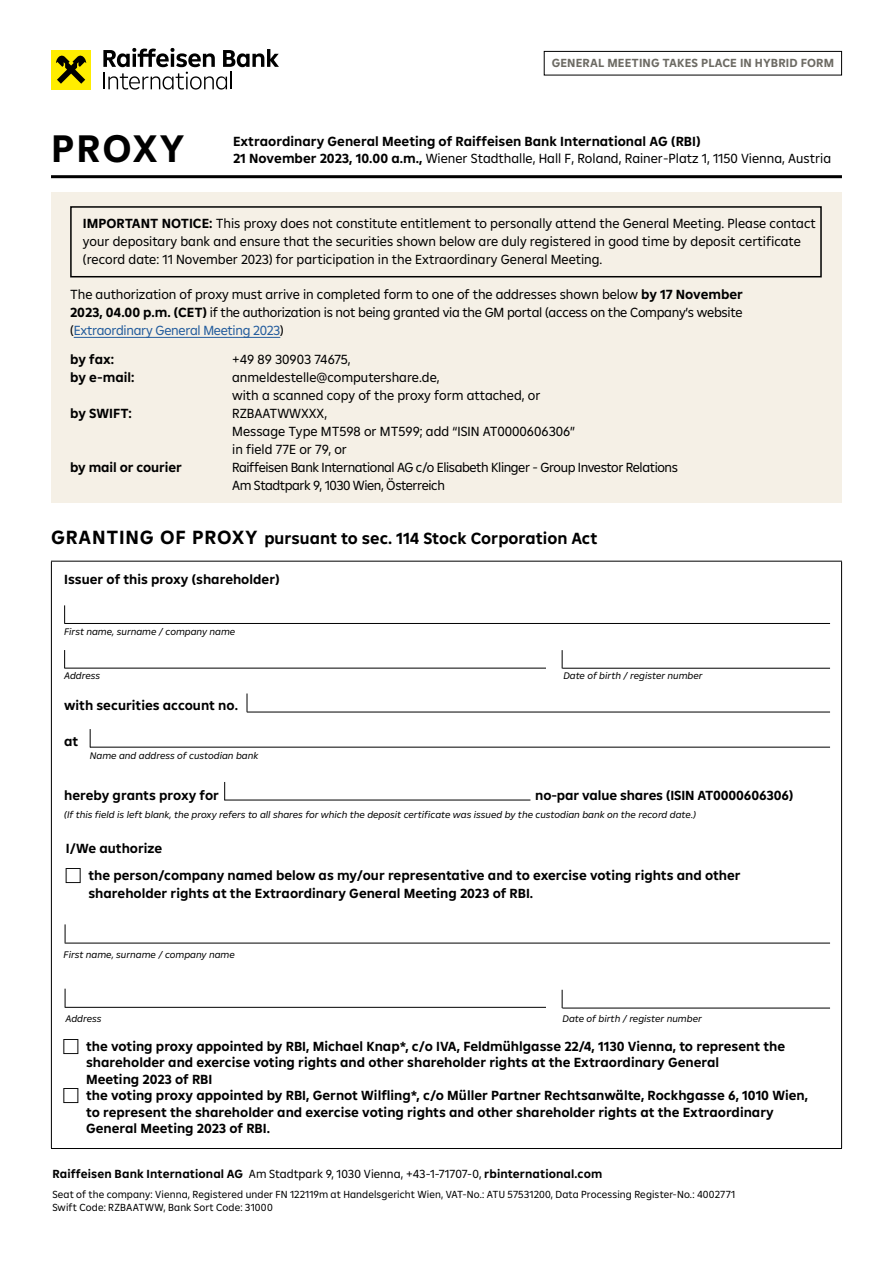
<style>
.page{position:relative;width:893px;height:1263px;background:#fff}
.page>*{position:absolute;margin:0;border:0;box-sizing:border-box;transform-origin:0 0}
.t1{font:700 39.15px "Amalia";letter-spacing:.05em;color:#000}
.t2{font:700 16.5px "Amalia";color:#000}
.t3{font:700 13.5px/16.5px "Amalia";color:#000}
.t4{font:13.5px/18px "Amalia";color:#000}
.t5{font:13.5px/18px "Amalia";letter-spacing:-.03em;color:#000}
.t6{font:700 12px "Amalia";letter-spacing:.005em;color:#000}
.t7{font:700 12px "Amalia";letter-spacing:.01em;color:#6c6a63}
.t8{font:10.5px/13.5px "Amalia";letter-spacing:.01em;color:#000}
.t9{font:italic 9.75px "Amalia";color:#000}
.s1{font-weight:400}
.s2{font-weight:700}
.s3{color:#245d9d}
.s4{font-size:19.5px}
</style>
<div class="page">
<hr style="left:51px;top:561px;width:791px;height:1px;background:#000">
<hr style="left:51px;top:561px;width:1px;height:587px;background:#000">
<hr style="left:841px;top:561px;width:1px;height:587px;background:#000">
<hr style="left:51px;top:1148px;width:791px;height:1px;background:#000">
<div style="left:51px;top:192px;width:791px;height:311px;background:#f5f0e6"></div>
<hr style="left:74px;top:337px;width:206px;height:1px;background:#245d9d">
<hr style="left:65px;top:623px;width:765px;height:1px;background:#000">
<hr style="left:65px;top:668px;width:481px;height:1px;background:#000">
<hr style="left:90px;top:747px;width:740px;height:1px;background:#000">
<svg style="left:64px;top:605px;width:1px;height:19px"></svg>
<hr style="left:224px;top:800px;width:306px;height:1px;background:#000">
<svg style="left:224px;top:782px;width:1px;height:18px"></svg>
<hr style="left:562px;top:668px;width:268px;height:1px;background:#000">
<svg style="left:562px;top:650px;width:1px;height:18px"></svg>
<svg style="left:64px;top:650px;width:1px;height:18px"></svg>
<hr style="left:247px;top:712px;width:583px;height:1px;background:#000">
<svg style="left:247px;top:693px;width:1px;height:19px"></svg>
<svg style="left:90px;top:729px;width:1px;height:18px"></svg>
<hr style="left:51px;top:175px;width:791px;height:3px;background:#000">
<div style="left:70px;top:206px;width:752px;height:71px;border:2px solid #000"></div>
<hr style="left:65px;top:943px;width:765px;height:1px;background:#000">
<hr style="left:65px;top:1007px;width:481px;height:1px;background:#000">
<hr style="left:562px;top:1008px;width:268px;height:1px;background:#000">
<svg style="left:562px;top:990px;width:1px;height:18px"></svg>
<svg style="left:65px;top:924px;width:1px;height:19px"></svg>
<svg style="left:65px;top:989px;width:1px;height:18px"></svg>
<svg style="left:103px;top:48px;width:176px;height:42px"></svg>
<div style="left:51px;top:50px;width:40px;height:39px;background:#ffed00"></div>
<svg style="left:56px;top:55px;width:30px;height:29px"></svg>
<div style="left:544px;top:51px;width:298px;height:24px;border:1px solid #000"></div>
<h1 class="t1" style="left:51px;top:122px;width:135px">PROXY</h1>
<p class="t7" style="left:552px;top:55px;width:284px">GENERAL MEETING TAKES PLACE IN HYBRID FORM</p>
<p class="t3" style="left:233px;top:133px;width:600px">Extraordinary General Meeting of Raiffeisen Bank International AG (RBI)<br>21 November 2023, 10.00 a.m., <span class="s1">Wiener Stadthalle, Hall F, Roland, Rainer-Platz 1, 1150 Vienna, Austria</span></p>
<p class="t4" style="left:83px;top:213px;width:734px"><span class="s2">IMPORTANT NOTICE:</span> This proxy does not constitute entitlement to personally attend the General Meeting. Please contact your depositary bank and ensure that the securities shown below are duly registered in good time by deposit certificate (record date: 11 November 2023) for participation in the Extraordinary General Meeting.</p>
<p class="t4" style="left:70px;top:285px;width:674px;text-align:justify">The authorization of proxy must arrive in completed form to one of the addresses shown below <span class="s2">by 17 November 2023, 04.00 p.m. (CET)</span> if the authorization is not being granted via the GM portal (access on the Company’s website (<span class="s3">Extraordinary General Meeting 2023</span>)</p>
<p class="t3" style="left:70px;top:351px;width:46px">by fax:</p>
<p class="t4" style="left:232px;top:350px;width:120px">+49 89 30903 74675,</p>
<p class="t3" style="left:70px;top:369px;width:66px">by e-mail:</p>
<p class="t4" style="left:232px;top:368px;width:310px">anmeldestelle@computershare.de,<br>with a scanned copy of the proxy form attached, or</p>
<p class="t3" style="left:70px;top:405px;width:63px">by SWIFT:</p>
<p class="t4" style="left:232px;top:404px;width:344px">RZBAATWWXXX,<br>Message Type MT598 or MT599; add “ISIN AT0000606306” in field 77E or 79, or</p>
<p class="t3" style="left:70px;top:459px;width:113px">by mail or courier</p>
<p class="t5" style="left:232px;top:458px;width:447px">Raiffeisen Bank International AG c/o Elisabeth Klinger - Group Investor Relations<br>Am Stadtpark 9, 1030 Wien, Österreich</p>
<p class="t2" style="left:51px;top:527px;width:548px"><span class="s4">GRANTING OF PROXY</span> pursuant to sec. 114 Stock Corporation Act</p>
<p class="t3" style="left:64px;top:571px;width:217px">Issuer of this proxy (shareholder)</p>
<p class="t9" style="left:64px;top:625px;width:173px">First name, surname / company name</p>
<p class="t9" style="left:64px;top:669px;width:38px">Address</p>
<p class="t9" style="left:563px;top:669px;width:141px">Date of birth / register number</p>
<p class="t3" style="left:64px;top:697px;width:175px">with securities account no.</p>
<p class="t3" style="left:64px;top:733px;width:16px">at</p>
<p class="t9" style="left:90px;top:749px;width:170px">Name and address of custodian bank</p>
<p class="t3" style="left:64px;top:787px;width:156px">hereby grants proxy for</p>
<p class="t3" style="left:535px;top:787px;width:259px">no-par value shares (ISIN AT0000606306)</p>
<p class="t9" style="left:64px;top:808px;width:633px">(If this field is left blank, the proxy refers to all shares for which the deposit certificate was issued by the custodian bank on the record date.)</p>
<p class="t3" style="left:66px;top:840px;width:98px">I/We authorize</p>
<p class="t3" style="left:88px;top:866px;width:654px;line-height:18px">the person/company named below as my/our representative and to exercise voting rights and other shareholder rights at the Extraordinary General Meeting 2023 of RBI.</p>
<p class="t9" style="left:64px;top:948px;width:173px">First name, surname / company name</p>
<p class="t9" style="left:65px;top:1012px;width:38px">Address</p>
<p class="t9" style="left:562px;top:1012px;width:141px">Date of birth / register number</p>
<p class="t3" style="left:86px;top:1037px;width:723px">the voting proxy appointed by RBI, Michael Knap*, c/o IVA, Feldmühlgasse 22/4, 1130 Vienna, to represent the shareholder and exercise voting rights and other shareholder rights at the Extraordinary General<br>Meeting 2023 of RBI<br>the voting proxy appointed by RBI, Gernot Wilfling*, c/o Müller Partner Rechtsanwälte, Rockhgasse 6, 1010 Wien, to represent the shareholder and exercise voting rights and other shareholder rights at the Extraordinary General Meeting 2023 of RBI.</p>
<p class="t6" style="left:52px;top:1166px;width:551px">Raiffeisen Bank International AG <span class="s1">Am Stadtpark 9, 1030 Vienna, +43-1-71707-0,</span> rbinternational.com</p>
<p class="t8" style="left:52px;top:1187px;width:684px">Seat of the company: Vienna, Registered under FN 122119m at Handelsgericht Wien, VAT-No.: ATU 57531200, Data Processing Register-No.: 4002771<br>Swift Code: RZBAATWW, Bank Sort Code: 31000</p>
</div>
